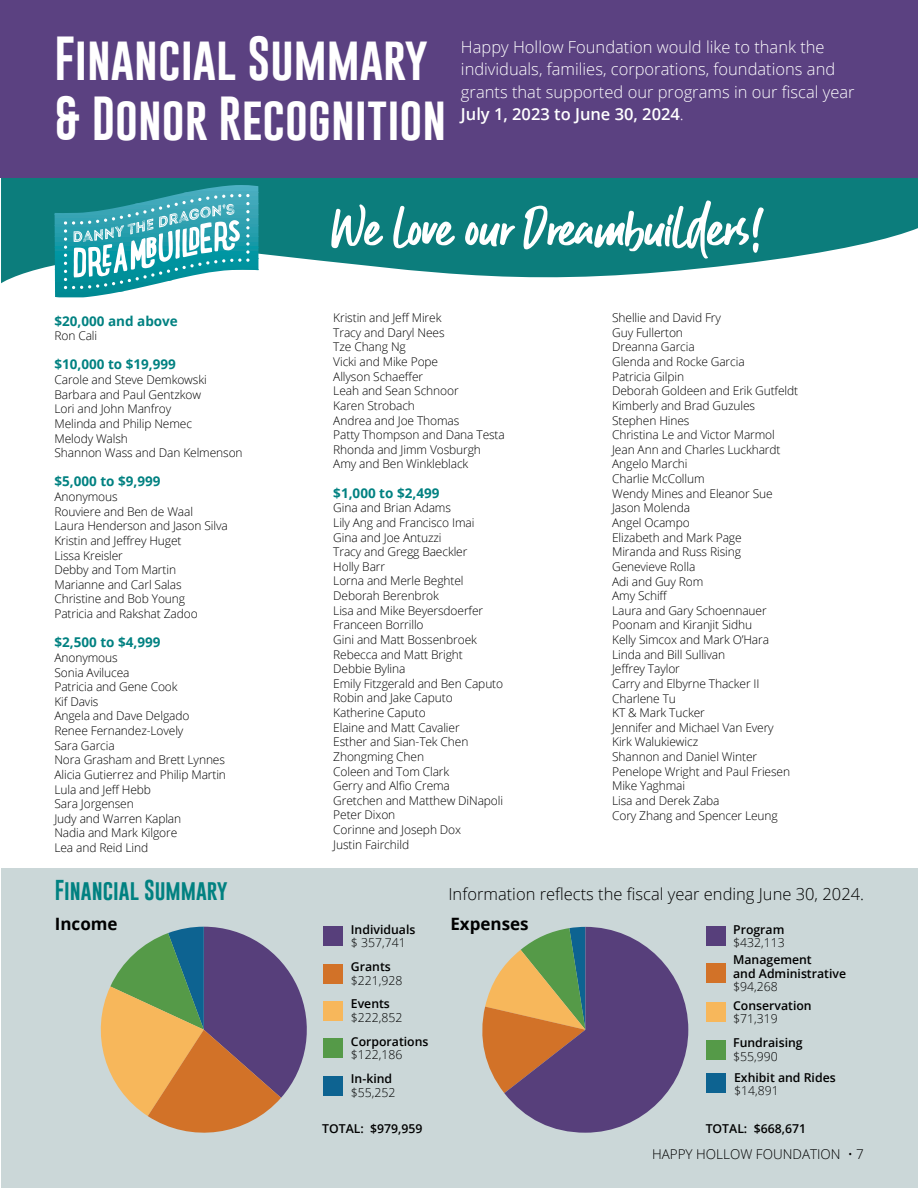
<style>
.page{position:relative;width:918px;height:1188px;background:#fff}
.page>*{position:absolute;margin:0;border:0;box-sizing:border-box;transform-origin:0 0}
.t1{font:52.5px "Guthen Bloots Personal Use";color:#fff}
.t2{font:45.45px/60px "Gobold";color:#fff}
.t3{font:21px "Gobold";color:#018181}
.t4{font:700 16.95px "Open Sans";color:#000}
.t5{font:300 16.5px/22.5px "Open Sans";color:#fff}
.t6{font:300 16.5px "Open Sans";color:#000}
.t7{font:700 13.5px "Open Sans";color:#018181}
.t8{font:300 13.5px "Open Sans";color:#000}
.t9{font:600 12.3px/13.6px "Open Sans";color:#000}
.t10{font:300 12.3px "Open Sans";color:#000}
.t11{font:300 12px/14.7px "Open Sans";letter-spacing:-.01em;color:#000}
.s1{font-weight:600}
</style>
<div class="page">
<svg style="left:1px;top:177px;width:917px;height:107px;fill:#0c7d7c"></svg>
<div style="left:0;top:0;width:918px;height:177px;background:#5b4181"></div>
<div style="left:1px;top:868px;width:917px;height:320px;background:#cbd7d8"></div>
<div style="left:323px;top:1039px;width:20px;height:19px;background:#559a48"></div>
<div style="left:323px;top:1001px;width:20px;height:20px;background:#f7b75b"></div>
<div style="left:323px;top:964px;width:20px;height:20px;background:#d27228"></div>
<div style="left:323px;top:927px;width:20px;height:19px;background:#573f7b"></div>
<div style="left:323px;top:1076px;width:20px;height:20px;background:#0d6391"></div>
<div style="left:706px;top:963px;width:19px;height:20px;background:#d27228"></div>
<div style="left:706px;top:1003px;width:19px;height:19px;background:#f7b75b"></div>
<div style="left:706px;top:1073px;width:19px;height:20px;background:#0d6391"></div>
<div style="left:706px;top:927px;width:19px;height:19px;background:#573f7b"></div>
<div style="left:706px;top:1040px;width:19px;height:20px;background:#559a48"></div>
<svg style="left:482px;top:927px;width:206px;height:206px"></svg>
<svg style="left:100px;top:927px;width:207px;height:206px"></svg>
<hr style="left:55px;top:297px;width:203px;height:1px;background:#008891">
<svg style="left:55px;top:185px;width:203px;height:112px"></svg>
<h2 class="t2" style="left:54px;top:29px;width:393px">Financial Summary &amp; Donor Recognition</h2>
<h3 class="t5" style="left:461px;top:35px;width:395px">Happy Hollow Foundation would like to thank the individuals, families, corporations, foundations and grants that supported our programs in our fiscal year <span class="s1">July 1, 2023 to June 30, 2024</span>.</h3>
<p class="t7" style="left:54px;top:311px;width:125px">$20,000 and above</p>
<p class="t11" style="left:54px;top:328px;width:44px">Ron Cali</p>
<p class="t7" style="left:54px;top:355px;width:123px">$10,000 to $19,999</p>
<p class="t11" style="left:54px;top:372px;width:190px">Carole and Steve Demkowski<br>Barbara and Paul Gentzkow<br>Lori and John Manfroy<br>Melinda and Philip Nemec<br>Melody Walsh<br>Shannon Wass and Dan Kelmenson</p>
<p class="t7" style="left:54px;top:472px;width:108px">$5,000 to $9,999</p>
<p class="t11" style="left:54px;top:489px;width:175px">Anonymous<br>Rouviere and Ben de Waal<br>Laura Henderson and Jason Silva<br>Kristin and Jeffrey Huget<br>Lissa Kreisler<br>Debby and Tom Martin<br>Marianne and Carl Salas<br>Christine and Bob Young<br>Patricia and Rakshat Zadoo</p>
<p class="t7" style="left:54px;top:633px;width:108px">$2,500 to $4,999</p>
<p class="t11" style="left:54px;top:650px;width:173px">Anonymous<br>Sonia Avilucea<br>Patricia and Gene Cook<br>Kif Davis<br>Angela and Dave Delgado<br>Renee Fernandez-Lovely<br>Sara Garcia<br>Nora Grasham and Brett Lynnes<br>Alicia Gutierrez and Philip Martin<br>Lula and Jeff Hebb<br>Sara Jorgensen<br>Judy and Warren Kaplan<br>Nadia and Mark Kilgore<br>Lea and Reid Lind</p>
<h1 class="t1" style="left:333px;top:195px;width:434px">We love our Dreambuilders!</h1>
<p class="t11" style="left:333px;top:310px;width:173px">Kristin and Jeff Mirek<br>Tracy and Daryl Nees<br>Tze Chang Ng<br>Vicki and Mike Pope<br>Allyson Schaeffer<br>Leah and Sean Schnoor<br>Karen Strobach<br>Andrea and Joe Thomas<br>Patty Thompson and Dana Testa<br>Rhonda and Jimm Vosburgh<br>Amy and Ben Winkleblack</p>
<p class="t7" style="left:333px;top:483px;width:108px">$1,000 to $2,499</p>
<p class="t11" style="left:333px;top:500px;width:171px">Gina and Brian Adams<br>Lily Ang and Francisco Imai<br>Gina and Joe Antuzzi<br>Tracy and Gregg Baeckler<br>Holly Barr<br>Lorna and Merle Beghtel<br>Deborah Berenbrok<br>Lisa and Mike Beyersdoerfer<br>Franceen Borrillo<br>Gini and Matt Bossenbroek<br>Rebecca and Matt Bright<br>Debbie Bylina<br>Emily Fitzgerald and Ben Caputo<br>Robin and Jake Caputo<br>Katherine Caputo<br>Elaine and Matt Cavalier<br>Esther and Sian-Tek Chen<br>Zhongming Chen<br>Coleen and Tom Clark<br>Gerry and Alfio Crema<br>Gretchen and Matthew DiNapoli<br>Peter Dixon<br>Corinne and Joseph Dox<br>Justin Fairchild</p>
<p class="t11" style="left:612px;top:310px;width:188px">Shellie and David Fry<br>Guy Fullerton<br>Dreanna Garcia<br>Glenda and Rocke Garcia<br>Patricia Gilpin<br>Deborah Goldeen and Erik Gutfeldt<br>Kimberly and Brad Guzules<br>Stephen Hines<br>Christina Le and Victor Marmol<br>Jean Ann and Charles Luckhardt<br>Angelo Marchi<br>Charlie McCollum<br>Wendy Mines and Eleanor Sue<br>Jason Molenda<br>Angel Ocampo<br>Elizabeth and Mark Page<br>Miranda and Russ Rising<br>Genevieve Rolla<br>Adi and Guy Rom<br>Amy Schiff<br>Laura and Gary Schoennauer<br>Poonam and Kiranjit Sidhu<br>Kelly Simcox and Mark O’Hara<br>Linda and Bill Sullivan<br>Jeffrey Taylor<br>Carry and Elbyrne Thacker II<br>Charlene Tu<br>KT &amp; Mark Tucker<br>Jennifer and Michael Van Every<br>Kirk Walukiewicz<br>Shannon and Daniel Winter<br>Penelope Wright and Paul Friesen<br>Mike Yaghmai<br>Lisa and Derek Zaba<br>Cory Zhang and Spencer Leung</p>
<h3 class="t3" style="left:55px;top:877px;width:174px">Financial Summary</h3>
<h3 class="t6" style="left:449px;top:883px;width:417px">Information reflects the fiscal year ending June 30, 2024.</h3>
<h3 class="t4" style="left:55px;top:912px;width:64px">Income</h3>
<h3 class="t4" style="left:450px;top:912px;width:80px">Expenses</h3>
<p class="t9" style="left:351px;top:922px;width:66px">Individuals</p>
<p class="t10" style="left:351px;top:934px;width:56px">$ 357,741</p>
<p class="t9" style="left:351px;top:959px;width:41px">Grants</p>
<p class="t10" style="left:351px;top:972px;width:53px">$221,928</p>
<p class="t9" style="left:351px;top:997px;width:41px">Events</p>
<p class="t10" style="left:351px;top:1009px;width:53px">$222,852</p>
<p class="t9" style="left:351px;top:1034px;width:79px">Corporations</p>
<p class="t10" style="left:351px;top:1046px;width:53px">$122,186</p>
<p class="t9" style="left:351px;top:1072px;width:43px">In-kind</p>
<p class="t10" style="left:351px;top:1084px;width:46px">$55,252</p>
<p class="t9" style="left:733px;top:922px;width:53px">Program</p>
<p class="t10" style="left:733px;top:934px;width:53px">$432,113</p>
<p class="t9" style="left:733px;top:952px;width:114px">Management<br>and Administrative</p>
<p class="t10" style="left:733px;top:978px;width:46px">$94,268</p>
<p class="t9" style="left:733px;top:998px;width:80px">Conservation</p>
<p class="t10" style="left:733px;top:1010px;width:46px">$71,319</p>
<p class="t9" style="left:733px;top:1036px;width:71px">Fundraising</p>
<p class="t10" style="left:733px;top:1048px;width:46px">$55,990</p>
<p class="t9" style="left:734px;top:1070px;width:103px">Exhibit and Rides</p>
<p class="t10" style="left:734px;top:1082px;width:46px">$14,891</p>
<p class="t9" style="left:322px;top:1121px;width:102px">TOTAL: $979,959</p>
<p class="t9" style="left:706px;top:1122px;width:102px">TOTAL: $668,671</p>
<p class="t8" style="left:652px;top:1145px;width:213px">HAPPY HOLLOW FOUNDATION • 7</p>
</div>
